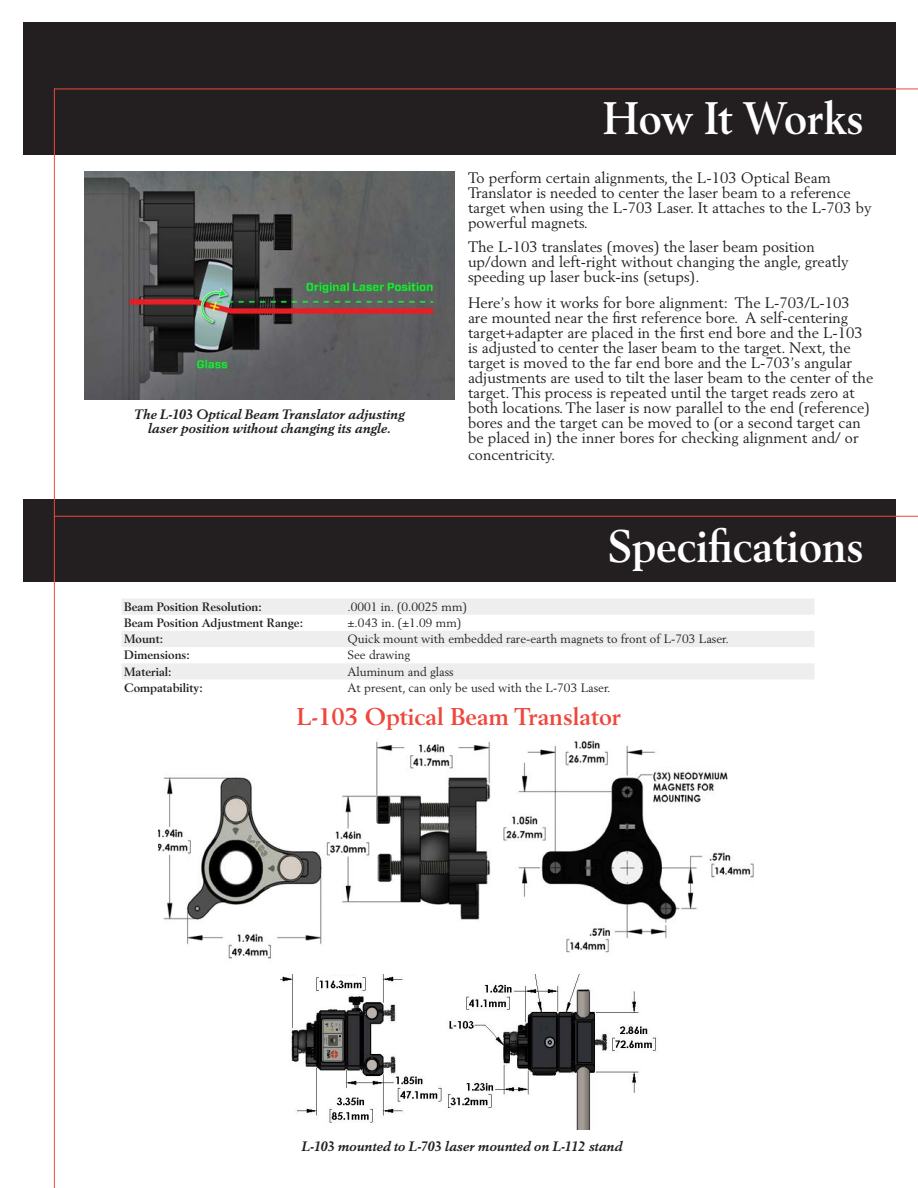
<style>
.page{position:relative;width:918px;height:1188px;background:#fff}
.page>*{position:absolute;margin:0;border:0;box-sizing:border-box;transform-origin:0 0}
._2021_Page_Header{font:700 45px "Berling LT Std";color:#fff;scale:.95 1}
._2021_Header_Main_Or{font:700 24px "Berling LT Std";color:#ef473c}
._2021_Body_Berling_1{font:15px/15px "Berling LT Std";color:#231f20}
._2021_Caption_Berlin{font:italic 700 13.5px/14.5px "Berling LT Std";letter-spacing:.005em;color:#231f20;text-align:center}
._2021_Table_Column_2{font:12px "Berling LT Std";color:#231f20}
._2021_Table_Column_1{font:700 12px "Berling LT Std";color:#231f20}
</style>
<div class="page">
<svg style="left:122px;top:599px;width:692px;height:80px;fill:#eeeeef"></svg>
<img style="left:159px;top:739px;width:595px;height:220px">
<img style="left:280px;top:975px;width:376px;height:155px">
<img style="left:84px;top:171px;width:371px;height:228px">
<div style="left:23px;top:22px;width:872px;height:132px;background:#231f20"></div>
<div style="left:23px;top:500px;width:872px;height:82px;background:#231f20"></div>
<hr style="left:54px;top:89px;width:864px;height:1px;background:#ef473c">
<hr style="left:54px;top:516px;width:864px;height:1px;background:#ef473c">
<hr style="left:54px;top:89px;width:1px;height:1099px;background:#ef473c">
<p class="_2021_Caption_Berlin" style="left:134px;top:407px;width:272px">The L-103 Optical Beam Translator adjusting laser position without changing its angle.</p>
<p class="_2021_Page_Header" style="left:603px;top:92px;width:276px">How It Works</p>
<p class="_2021_Body_Berling_1" style="left:468px;top:170px;width:405px">To perform certain alignments, the L-103 Optical Beam Translator is needed to center the laser beam to a reference target when using the L-703 Laser. It attaches to the L-703 by powerful magnets.</p>
<p class="_2021_Body_Berling_1" style="left:468px;top:239px;width:348px">The L-103 translates (moves) the laser beam position</p>
<p class="_2021_Body_Berling_1" style="left:468px;top:254px;width:382px">up/down and left-right without changing the angle, greatly speeding up laser buck-ins (setups).</p>
<p class="_2021_Body_Berling_1" style="left:468px;top:295px;width:407px">Here’s how it works for bore alignment: The L-703/L-103 are mounted near the first reference bore. A self-centering target+adapter are placed in the first end bore and the L-103 is adjusted to center the laser beam to the target. Next, the target is moved to the far end bore and the L-703’s angular adjustments are used to tilt the laser beam to the center of the target. This process is repeated until the target reads zero at both locations. The laser is now parallel to the end (reference) bores and the target can be moved to (or a second target can be placed in) the inner bores for checking alignment and/ or</p>
<p class="_2021_Body_Berling_1" style="left:468px;top:447px;width:89px">concentricity.</p>
<p class="_2021_Page_Header" style="left:608px;top:519px;width:271px">Specifications</p>
<p class="_2021_Table_Column_1" style="left:124px;top:599px;width:139px">Beam Position Resolution:</p>
<p class="_2021_Table_Column_2" style="left:347px;top:599px;width:121px">.0001 in. (0.0025 mm)</p>
<p class="_2021_Table_Column_1" style="left:124px;top:616px;width:180px">Beam Position Adjustment Range:</p>
<p class="_2021_Table_Column_2" style="left:347px;top:615px;width:116px">±.043 in. (±1.09 mm)</p>
<p class="_2021_Table_Column_1" style="left:124px;top:632px;width:40px">Mount:</p>
<p class="_2021_Table_Column_2" style="left:347px;top:632px;width:383px">Quick mount with embedded rare-earth magnets to front of L-703 Laser.</p>
<p class="_2021_Table_Column_1" style="left:124px;top:648px;width:67px">Dimensions:</p>
<p class="_2021_Table_Column_2" style="left:347px;top:648px;width:64px">See drawing</p>
<p class="_2021_Table_Column_1" style="left:124px;top:664px;width:49px">Material:</p>
<p class="_2021_Table_Column_2" style="left:347px;top:664px;width:108px">Aluminum and glass</p>
<p class="_2021_Table_Column_1" style="left:124px;top:680px;width:80px">Compatability:</p>
<p class="_2021_Table_Column_2" style="left:347px;top:680px;width:265px">At present, can only be used with the L-703 Laser.</p>
<p class="_2021_Header_Main_Or" style="left:297px;top:702px;width:326px">L-103 Optical Beam Translator</p>
<p class="_2021_Caption_Berlin" style="left:302px;top:1139px;width:323px">L-103 mounted to L-703 laser mounted on L-112 stand</p>
</div>
